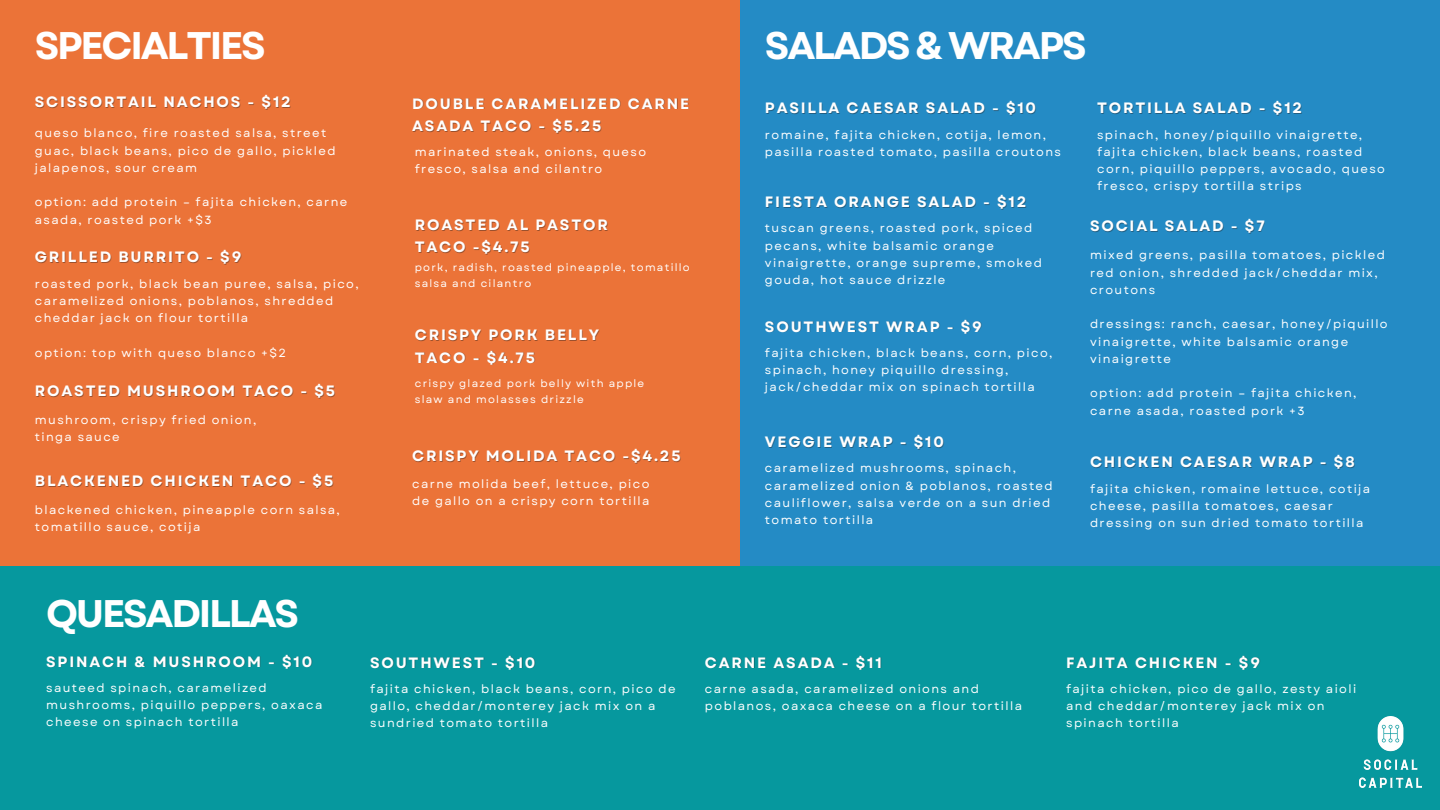
<style>
.page{position:relative;width:1440px;height:810px;background:#fff}
.page>*{position:absolute;margin:0;border:0;box-sizing:border-box;transform-origin:0 0}
.t1{font:700 38.5px "Garet";letter-spacing:-.06em;color:#fff}
.t2{font:700 15px/22.5px "Garet";letter-spacing:.12em;color:#fff}
.t3{font:11.8px/17.2px "Garet";letter-spacing:.12em;color:#fff}
.t4{font:10.5px/15.8px "Garet";letter-spacing:.12em;color:#fff}
</style>
<div class="page">
<div style="left:0;top:0;width:740px;height:592px;background:#eb7338"></div>
<div style="left:740px;top:0;width:699px;height:581px;background:#248bc5"></div>
<div style="left:0;top:567px;width:1440px;height:243px;background:#06989e"></div>
<img style="left:1359px;top:716px;width:63px;height:72px">
<h1 class="t1" style="left:35px;top:18px;width:232px">SPECIALTIES</h1>
<p class="t2" style="left:35px;top:91px;width:257px">SCISSORTAIL NACHOS - $12</p>
<p class="t3" style="left:35px;top:125px;width:302px">queso blanco, fire roasted salsa, street guac, black beans, pico de gallo, pickled jalapenos, sour cream</p>
<p class="t3" style="left:35px;top:194px;width:314px">option: add protein – fajita chicken, carne asada, roasted pork +$3</p>
<p class="t2" style="left:35px;top:245px;width:208px">GRILLED BURRITO - $9</p>
<p class="t3" style="left:35px;top:275px;width:325px">roasted pork, black bean puree, salsa, pico, caramelized onions, poblanos, shredded cheddar jack on flour tortilla</p>
<p class="t3" style="left:35px;top:344px;width:253px">option: top with queso blanco +$2</p>
<p class="t2" style="left:35px;top:380px;width:302px">ROASTED MUSHROOM TACO - $5</p>
<p class="t3" style="left:35px;top:411px;width:223px">mushroom, crispy fried onion, tinga sauce</p>
<p class="t2" style="left:35px;top:470px;width:300px">BLACKENED CHICKEN TACO - $5</p>
<p class="t3" style="left:35px;top:501px;width:307px">blackened chicken, pineapple corn salsa, tomatillo sauce, cotija</p>
<p class="t2" style="left:412px;top:92px;width:279px">DOUBLE CARAMELIZED CARNE<br>ASADA TACO - $5.25</p>
<p class="t3" style="left:415px;top:143px;width:233px">marinated steak, onions, queso fresco, salsa and cilantro</p>
<p class="t2" style="left:415px;top:213px;width:195px">ROASTED AL PASTOR<br>TACO -$4.75</p>
<p class="t4" style="left:415px;top:260px;width:277px">pork, radish, roasted pineapple, tomatillo salsa and cilantro</p>
<p class="t2" style="left:415px;top:324px;width:186px">CRISPY PORK BELLY<br>TACO - $4.75</p>
<p class="t4" style="left:415px;top:376px;width:231px">crispy glazed pork belly with apple slaw and molasses drizzle</p>
<p class="t2" style="left:412px;top:445px;width:270px">CRISPY MOLIDA TACO -$4.25</p>
<p class="t3" style="left:412px;top:475px;width:239px">carne molida beef, lettuce, pico de gallo on a crispy corn tortilla</p>
<h1 class="t1" style="left:765px;top:18px;width:323px">SALADS &amp; WRAPS</h1>
<p class="t2" style="left:765px;top:97px;width:273px">PASILLA CAESAR SALAD - $10</p>
<p class="t3" style="left:765px;top:126px;width:298px">romaine, fajita chicken, cotija, lemon, pasilla roasted tomato, pasilla croutons</p>
<p class="t2" style="left:765px;top:191px;width:263px">FIESTA ORANGE SALAD - $12</p>
<p class="t3" style="left:765px;top:220px;width:279px">tuscan greens, roasted pork, spiced pecans, white balsamic orange vinaigrette, orange supreme, smoked gouda, hot sauce drizzle</p>
<p class="t2" style="left:1090px;top:215px;width:176px">SOCIAL SALAD - $7</p>
<p class="t2" style="left:1097px;top:97px;width:207px">TORTILLA SALAD - $12</p>
<p class="t3" style="left:1097px;top:126px;width:289px">spinach, honey/piquillo vinaigrette, fajita chicken, black beans, roasted corn, piquillo peppers, avocado, queso fresco, crispy tortilla strips</p>
<p class="t3" style="left:1090px;top:247px;width:296px">mixed greens, pasilla tomatoes, pickled red onion, shredded jack/cheddar mix, croutons</p>
<p class="t3" style="left:1090px;top:316px;width:299px">dressings: ranch, caesar, honey/piquillo vinaigrette, white balsamic orange vinaigrette</p>
<p class="t3" style="left:1090px;top:385px;width:268px">option: add protein – fajita chicken, carne asada, roasted pork +3</p>
<p class="t2" style="left:765px;top:315px;width:218px">SOUTHWEST WRAP - $9</p>
<p class="t3" style="left:765px;top:344px;width:289px">fajita chicken, black beans, corn, pico, spinach, honey piquillo dressing, jack/cheddar mix on spinach tortilla</p>
<p class="t2" style="left:765px;top:431px;width:181px">VEGGIE WRAP - $10</p>
<p class="t3" style="left:765px;top:460px;width:289px">caramelized mushrooms, spinach, caramelized onion &amp; poblanos, roasted cauliflower, salsa verde on a sun dried tomato tortilla</p>
<p class="t2" style="left:1090px;top:451px;width:266px">CHICKEN CAESAR WRAP - $8</p>
<p class="t3" style="left:1090px;top:480px;width:282px">fajita chicken, romaine lettuce, cotija cheese, pasilla tomatoes, caesar dressing on sun dried tomato tortilla</p>
<h1 class="t1" style="left:46px;top:586px;width:255px">QUESADILLAS</h1>
<p class="t2" style="left:46px;top:650px;width:268px">SPINACH &amp; MUSHROOM - $10</p>
<p class="t3" style="left:46px;top:679px;width:278px">sauteed spinach, caramelized mushrooms, piquillo peppers, oaxaca cheese on spinach tortilla</p>
<p class="t2" style="left:370px;top:651px;width:167px">SOUTHWEST - $10</p>
<p class="t3" style="left:370px;top:680px;width:307px">fajita chicken, black beans, corn, pico de gallo, cheddar/monterey jack mix on a sundried tomato tortilla</p>
<p class="t2" style="left:705px;top:651px;width:178px">CARNE ASADA - $11</p>
<p class="t3" style="left:705px;top:680px;width:319px">carne asada, caramelized onions and poblanos, oaxaca cheese on a flour tortilla</p>
<p class="t2" style="left:1066px;top:651px;width:195px">FAJITA CHICKEN - $9</p>
<p class="t3" style="left:1066px;top:680px;width:292px">fajita chicken, pico de gallo, zesty aioli and cheddar/monterey jack mix on spinach tortilla</p>
</div>
